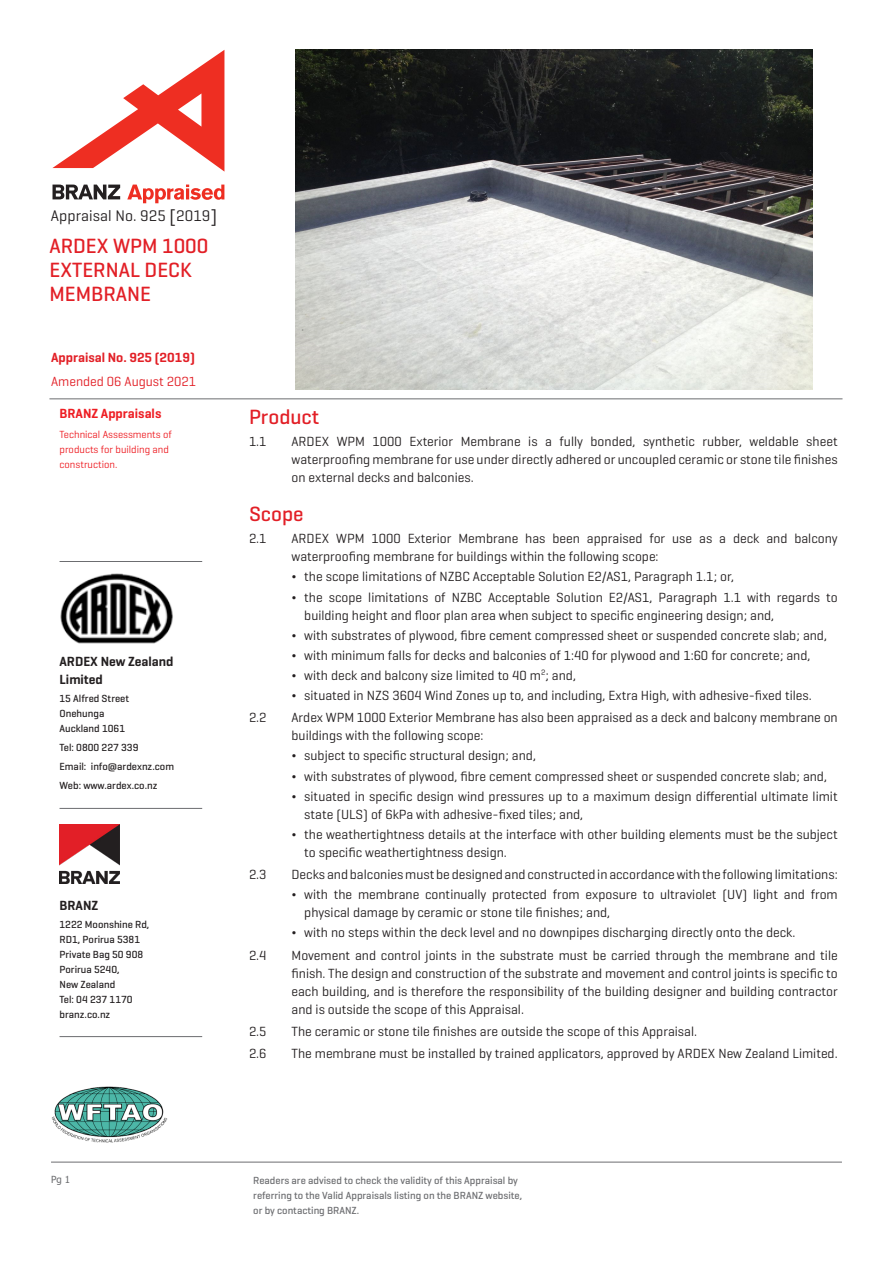
<style>
.page{position:relative;width:893px;height:1263px;background:#fff}
.page>*{position:absolute;margin:0;border:0;box-sizing:border-box;transform-origin:0 0}
.H3_Geo_P{font:500 21px/24px "Geogrotesque";color:#e21f26}
.t1{font:15.6px "Geogrotesque";letter-spacing:.005em;color:#231f20}
.t2{font:13.5px/18px "Geogrotesque";color:#231f20}
.H5_Geo_P{font:600 13.5px/18px "Geogrotesque";color:#231f20}
.H4_Geo_P{font:600 13.5px "Geogrotesque";color:#e21f26}
.H4_Geo_P-2{font:13.5px "Geogrotesque";color:#e21f26}
.Body{font:600 13.5px "Geogrotesque";color:#ee1d23}
.Small_Body_Geo_P{font:500 10.5px/15px "Geogrotesque";color:#231f20}
.Small_Body_Geo_P-2{font:500 10.5px/15px "Geogrotesque";color:#6c6d70}
.Body-2{font:10.5px/15px "Geogrotesque";color:#ee1d23}
.t3{font:9.75px "Tahoma";color:#6c6d70}
.s1{font-size:18.3px}
.s2{font-weight:500}
</style>
<div class="page">
<hr style="left:60px;top:561px;width:142px;height:1px;background:#6c6d70">
<img style="left:60px;top:573px;width:113px;height:71px">
<hr style="left:60px;top:808px;width:142px;height:1px;background:#6c6d70">
<img style="left:60px;top:824px;width:59px;height:60px">
<hr style="left:60px;top:1036px;width:142px;height:1px;background:#6c6d70">
<hr style="left:49px;top:399px;width:793px;height:1px;background:#6c6d70">
<hr style="left:51px;top:1162px;width:791px;height:1px;background:#6c6d70">
<img style="left:51px;top:1086px;width:117px;height:57px">
<svg style="left:52px;top:50px;width:172px;height:122px"></svg>
<svg style="left:127px;top:185px;width:97px;height:18px"></svg>
<svg style="left:53px;top:185px;width:67px;height:14px"></svg>
<img style="left:296px;top:50px;width:516px;height:339px">
<p class="t1" style="left:51px;top:206px;width:168px">Appraisal No. 925 <span class="s1">[</span>2019<span class="s1">]</span></p>
<p class="H3_Geo_P" style="left:49px;top:234px;width:160px">ARDEX WPM 1000<br>EXTERNAL DECK<br>MEMBRANE</p>
<p class="H4_Geo_P" style="left:51px;top:348px;width:145px">Appraisal No. 925 (2019)</p>
<p class="H4_Geo_P-2" style="left:51px;top:373px;width:147px">Amended 06 August 2021</p>
<p class="Body" style="left:60px;top:405px;width:103px">BRANZ Appraisals</p>
<p class="Body-2" style="left:60px;top:426px;width:114px">Technical Assessments of products for building and construction.</p>
<p class="H5_Geo_P" style="left:60px;top:653px;width:115px">ARDEX New Zealand<br>Limited</p>
<p class="Small_Body_Geo_P" style="left:60px;top:690px;width:71px">15 Alfred Street</p>
<p class="Small_Body_Geo_P" style="left:60px;top:705px;width:46px">Onehunga</p>
<p class="Small_Body_Geo_P" style="left:60px;top:720px;width:67px">Auckland 1061</p>
<p class="Small_Body_Geo_P" style="left:60px;top:739px;width:80px">Tel: 0800 227 339</p>
<p class="Small_Body_Geo_P" style="left:60px;top:759px;width:116px">Email: info@ardexnz.com</p>
<p class="Small_Body_Geo_P" style="left:60px;top:778px;width:99px">Web: www.ardex.co.nz</p>
<p class="H5_Geo_P" style="left:60px;top:897px;width:40px">BRANZ</p>
<p class="Small_Body_Geo_P" style="left:60px;top:916px;width:91px">1222 Moonshine Rd,</p>
<p class="Small_Body_Geo_P" style="left:60px;top:931px;width:82px">RD1, Porirua 5381</p>
<p class="Small_Body_Geo_P" style="left:60px;top:946px;width:85px">Private Bag 50 908</p>
<p class="Small_Body_Geo_P" style="left:60px;top:961px;width:62px">Porirua 5240,<br>New Zealand</p>
<p class="Small_Body_Geo_P" style="left:60px;top:991px;width:75px">Tel: 04 237 1170</p>
<p class="Small_Body_Geo_P" style="left:60px;top:1006px;width:52px">branz.co.nz</p>
<p class="H3_Geo_P" style="left:249px;top:404px;width:72px">Product</p>
<p class="t2" style="left:249px;top:432px;width:19px">1.1</p>
<p class="t2" style="left:292px;top:432px;width:548px;text-align:justify">ARDEX WPM 1000 Exterior Membrane is a fully bonded, synthetic rubber, weldable sheet waterproofing membrane for use under directly adhered or uncoupled ceramic or stone tile finishes on external decks and balconies.</p>
<p class="H3_Geo_P" style="left:249px;top:501px;width:56px">Scope</p>
<p class="t2" style="left:249px;top:529px;width:19px">2.1</p>
<p class="t2" style="left:292px;top:529px;width:548px">ARDEX WPM 1000 Exterior Membrane has been appraised for use as a deck and balcony waterproofing membrane for buildings within the following scope:</p>
<p class="t2" style="left:292px;top:567px;width:444px"><span class="s2">¬</span> the scope limitations of NZBC Acceptable Solution E2/AS1, Paragraph 1.1; or,</p>
<p class="t2" style="left:304px;top:587px;width:535px;text-indent:-13px"><span class="s2">¬</span> the scope limitations of NZBC Acceptable Solution E2/AS1, Paragraph 1.1 with regards to building height and floor plan area when subject to specific engineering design; and,</p>
<p class="t2" style="left:292px;top:626px;width:537px"><span class="s2">¬</span> with substrates of plywood, fibre cement compressed sheet or suspended concrete slab; and,</p>
<p class="t2" style="left:292px;top:646px;width:520px"><span class="s2">¬</span> with minimum falls for decks and balconies of 1:40 for plywood and 1:60 for concrete; and,</p>
<p class="t2" style="left:292px;top:666px;width:286px"><span class="s2">¬</span> with deck and balcony size limited to 40 m<sup>2</sup>; and,</p>
<p class="t2" style="left:292px;top:686px;width:522px"><span class="s2">¬</span> situated in NZS 3604 Wind Zones up to, and including, Extra High, with adhesive-fixed tiles.</p>
<p class="t2" style="left:249px;top:708px;width:19px">2.2</p>
<p class="t2" style="left:292px;top:708px;width:548px">Ardex WPM 1000 Exterior Membrane has also been appraised as a deck and balcony membrane on buildings with the following scope:</p>
<p class="t2" style="left:292px;top:746px;width:246px"><span class="s2">¬</span> subject to specific structural design; and,</p>
<p class="t2" style="left:292px;top:766px;width:537px"><span class="s2">¬</span> with substrates of plywood, fibre cement compressed sheet or suspended concrete slab; and,</p>
<p class="t2" style="left:304px;top:787px;width:535px;text-indent:-13px"><span class="s2">¬</span> situated in specific design wind pressures up to a maximum design differential ultimate limit state (ULS) of 6kPa with adhesive-fixed tiles; and,</p>
<p class="t2" style="left:304px;top:825px;width:535px;text-indent:-13px"><span class="s2">¬</span> the weathertightness details at the interface with other building elements must be the subject to specific weathertightness design.</p>
<p class="t2" style="left:249px;top:865px;width:19px">2.3</p>
<p class="t2" style="left:292px;top:865px;width:548px">Decks and balconies must be designed and constructed in accordance with the following limitations:</p>
<p class="t2" style="left:304px;top:885px;width:535px;text-indent:-13px"><span class="s2">¬</span> with the membrane continually protected from exposure to ultraviolet (UV) light and from physical damage by ceramic or stone tile finishes; and,</p>
<p class="t2" style="left:292px;top:923px;width:505px"><span class="s2">¬</span> with no steps within the deck level and no downpipes discharging directly onto the deck.</p>
<p class="t2" style="left:249px;top:946px;width:19px">2.4</p>
<p class="t2" style="left:292px;top:946px;width:548px;text-align:justify">Movement and control joints in the substrate must be carried through the membrane and tile finish. The design and construction of the substrate and movement and control joints is specific to each building, and is therefore the responsibility of the building designer and building contractor and is outside the scope of this Appraisal.</p>
<p class="t2" style="left:249px;top:1022px;width:19px">2.5</p>
<p class="t2" style="left:292px;top:1022px;width:407px">The ceramic or stone tile finishes are outside the scope of this Appraisal.</p>
<p class="t2" style="left:249px;top:1044px;width:19px">2.6</p>
<p class="t2" style="left:292px;top:1044px;width:548px">The membrane must be installed by trained applicators, approved by ARDEX New Zealand Limited.</p>
<p class="t3" style="left:51px;top:1173px;width:21px">Pg 1</p>
<p class="Small_Body_Geo_P-2" style="left:253px;top:1172px;width:270px">Readers are advised to check the validity of this Appraisal by referring to the Valid Appraisals listing on the BRANZ website, or by contacting BRANZ.</p>
</div>
